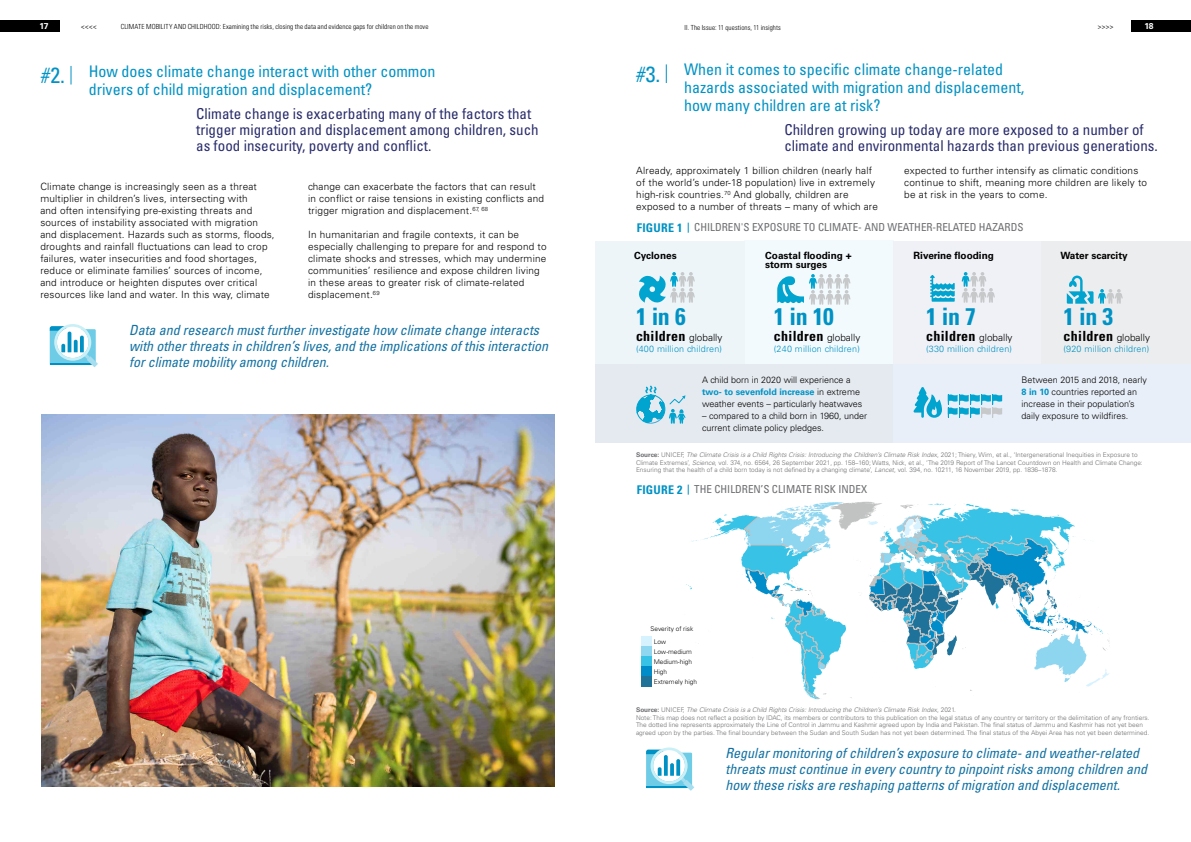
<style>
.page{position:relative;width:1191px;height:842px;background:#fff}
.page>*{position:absolute;margin:0;border:0;box-sizing:border-box;transform-origin:0 0}
.t1{font:700 condensed 24px "Univers LT Std";letter-spacing:-.015em;color:#0092c4}
.t2{font:condensed 22px "Univers LT Std";color:#0092c4}
.t3{font:condensed 16px/18px "Univers LT Std";color:#0092c4}
.t4{font:condensed 15px/16px "Univers LT Std";color:#292c6b}
.t5{font:italic condensed 14px/16px "Univers LT Std";color:#1271a3}
.t6{font:700 condensed 14px "Univers LT Std";letter-spacing:.02em;color:#000}
.t7{font:condensed 11px "Univers LT Std";color:#6d6e71}
.t8{font:300 10px/12px "Univers LT Std";letter-spacing:.02em;color:#000}
.t9{font:700 10px/9px "Univers LT Std";color:#000}
.t10{font:300 9px/12px "Univers LT Std";color:#000}
.t11{font:300 9px "Univers LT Std";letter-spacing:.02em;color:#0092c4}
.t12{font:300 8.5px "Fira Sans";color:#000}
.t13{font:700 8.5px "Univers LT Std";color:#fff}
.t14{font:300 condensed 7px "Univers LT Std";letter-spacing:.01em;color:#000}
.t15{font:300 6.5px/7.8px "Univers LT Std";color:#6d6e71}
.t16{font:300 6.5px/10.1px "Univers LT Std";color:#000}
.s1{font-weight:700;font-size:12px;color:#0092c4}
.s2{font-weight:300;font-stretch:normal;font-size:10px}
.s3{font-weight:700;color:#0092c4}
.s4{font-weight:700}
.s5{font-style:italic}
</style>
<div class="page">
<div style="left:744px;top:240px;width:149px;height:130px;background:#f3fafd"></div>
<div style="left:595px;top:241px;width:150px;height:129px;background:#edf5f9"></div>
<div style="left:893px;top:241px;width:149px;height:129px;background:#f0f1f6"></div>
<div style="left:1041px;top:241px;width:150px;height:130px;background:#ecedee"></div>
<svg style="left:686px;top:502px;width:424px;height:198px"></svg>
<img style="left:41px;top:414px;width:513px;height:373px">
<svg style="left:70px;top:66px;width:1px;height:19px"></svg>
<svg style="left:666px;top:64px;width:1px;height:19px"></svg>
<div style="left:595px;top:365px;width:298px;height:78px;background:#e5eaf0"></div>
<div style="left:893px;top:365px;width:298px;height:78px;background:#e9eff9"></div>
<svg style="left:50px;top:324px;width:48px;height:43px"></svg>
<svg style="left:646px;top:747px;width:48px;height:44px"></svg>
<svg style="left:639px;top:272px;width:56px;height:31px"></svg>
<svg style="left:777px;top:274px;width:73px;height:31px"></svg>
<svg style="left:1066px;top:276px;width:56px;height:28px"></svg>
<svg style="left:961px;top:272px;width:33px;height:31px"></svg>
<svg style="left:930px;top:275px;width:24px;height:27px"></svg>
<svg style="left:913px;top:387px;width:89px;height:31px"></svg>
<svg style="left:636px;top:386px;width:49px;height:38px"></svg>
<div style="left:641px;top:636px;width:10px;height:11px;background:#d6f2ff"></div>
<div style="left:641px;top:646px;width:10px;height:11px;background:#8fd6f0"></div>
<div style="left:641px;top:656px;width:10px;height:11px;background:#38c2e6"></div>
<div style="left:641px;top:666px;width:10px;height:11px;background:#008cc9"></div>
<div style="left:641px;top:676px;width:10px;height:11px;background:#1f7399"></div>
<div style="left:0;top:20px;width:60px;height:12px;background:#000"></div>
<div style="left:1131px;top:20px;width:60px;height:12px;background:#000"></div>
<p class="t13" style="left:39px;top:21px;width:11px">17</p>
<p class="t12" style="left:81px;top:21px;width:18px">&lt;&lt;&lt;&lt;</p>
<p class="t14" style="left:121px;top:23px;width:309px">CLIMATE MOBILITY AND CHILDHOOD: Examining the risks, closing the data and evidence gaps for children on the move</p>
<p class="t14" style="left:684px;top:23px;width:98px">II. The Issue: 11 questions, 11 insights</p>
<p class="t12" style="left:1097px;top:21px;width:18px">&gt;&gt;&gt;&gt;</p>
<p class="t13" style="left:1144px;top:21px;width:11px">18</p>
<h2 class="t2" style="left:41px;top:61px;width:26px">#2.</h2>
<h3 class="t3" style="left:89px;top:62px;width:348px">How does climate change interact with other common drivers of child migration and displacement?</h3>
<h3 class="t4" style="left:196px;top:105px;width:344px">Climate change is exacerbating many of the factors that trigger migration and displacement among children, such as food insecurity, poverty and conflict.</h3>
<p class="t8" style="left:40px;top:181px;width:236px">Climate change is increasingly seen as a threat multiplier in children’s lives, intersecting with<br>and often intensifying pre-existing threats and sources of instability associated with migration and displacement. Hazards such as storms, floods, droughts and rainfall fluctuations can lead to crop failures, water insecurities and food shortages, reduce or eliminate families’ sources of income, and introduce or heighten disputes over critical resources like land and water. In this way, climate</p>
<p class="t8" style="left:308px;top:181px;width:237px">change can exacerbate the factors that can result in conflict or raise tensions in existing conflicts and trigger migration and displacement.<sup>67,</sup> <sup>68</sup></p>
<p class="t8" style="left:308px;top:229px;width:240px">In humanitarian and fragile contexts, it can be especially challenging to prepare for and respond to climate shocks and stresses, which may undermine communities’ resilience and expose children living in these areas to greater risk of climate-related displacement.<sup>69</sup></p>
<h3 class="t5" style="left:129px;top:322px;width:420px">Data and research must further investigate how climate change interacts with other threats in children’s lives, and the implications of this interaction for climate mobility among children.</h3>
<h2 class="t2" style="left:636px;top:60px;width:26px">#3.</h2>
<h3 class="t3" style="left:684px;top:60px;width:342px">When it comes to specific climate change-related hazards associated with migration and displacement, how many children are at risk?</h3>
<h3 class="t4" style="left:784px;top:122px;width:375px">Children growing up today are more exposed to a number of climate and environmental hazards than previous generations.</h3>
<p class="t8" style="left:636px;top:165px;width:243px">Already, approximately 1 billion children (nearly half of the world’s under-18 population) live in extremely high-risk countries.<sup>70</sup> And globally, children are exposed to a number of threats – many of which are</p>
<p class="t8" style="left:904px;top:165px;width:244px">expected to further intensify as climatic conditions continue to shift, meaning more children are likely to be at risk in the years to come.</p>
<p class="t7" style="left:637px;top:221px;width:388px"><span class="s1">FIGURE 1</span> CHILDREN'S EXPOSURE TO CLIMATE- AND WEATHER-RELATED HAZARDS</p>
<p class="t9" style="left:634px;top:251px;width:44px">Cyclones</p>
<p class="t9" style="left:765px;top:251px;width:88px">Coastal flooding + storm surges</p>
<p class="t9" style="left:913px;top:251px;width:82px">Riverine flooding</p>
<p class="t9" style="left:1060px;top:251px;width:69px">Water scarcity</p>
<h1 class="t1" style="left:636px;top:302px;width:51px">1 in 6</h1>
<h1 class="t1" style="left:774px;top:302px;width:61px">1 in 10</h1>
<h1 class="t1" style="left:926px;top:302px;width:51px">1 in 7</h1>
<h1 class="t1" style="left:1063px;top:302px;width:51px">1 in 3</h1>
<h3 class="t6" style="left:636px;top:328px;width:88px">children <span class="s2">globally</span></h3>
<p class="t11" style="left:636px;top:344px;width:88px">(400 million children)</p>
<h3 class="t6" style="left:774px;top:328px;width:88px">children <span class="s2">globally</span></h3>
<p class="t11" style="left:774px;top:344px;width:87px">(240 million children)</p>
<h3 class="t6" style="left:926px;top:328px;width:88px">children <span class="s2">globally</span></h3>
<p class="t11" style="left:926px;top:344px;width:87px">(330 million children)</p>
<h3 class="t6" style="left:1063px;top:328px;width:88px">children <span class="s2">globally</span></h3>
<p class="t11" style="left:1063px;top:344px;width:87px">(920 million children)</p>
<p class="t10" style="left:702px;top:373px;width:162px">A child born in 2020 will experience a <span class="s3">two- to sevenfold increase</span> in extreme weather events – particularly heatwaves</p>
<p class="t10" style="left:702px;top:409px;width:167px">– compared to a child born in 1960, under current climate policy pledges.</p>
<p class="t10" style="left:1021px;top:373px;width:127px">Between 2015 and 2018, nearly<br><span class="s3">8 in 10</span> countries reported an increase in their population’s daily exposure to wildfires.</p>
<p class="t15" style="left:636px;top:451px;width:508px"><span class="s4">Source:</span> UNICEF, <span class="s5">The Climate Crisis is a Child Rights Crisis: Introducing the Children’s Climate Risk Index</span>, 2021; Thiery, Wim, et al., ‘Intergenerational Inequities in Exposure to<br>Climate Extremes’, <span class="s5">Science</span>, vol. 374, no. 6564, 26 September 2021, pp. 158–160; Watts, Nick, et al., ‘The 2019 Report of The Lancet Countdown on Health and Climate Change:<br>Ensuring that the health of a child born today is not defined by a changing climate’, <span class="s5">Lancet</span>, vol. 394, no. 10211, 16 November 2019, pp. 1836–1878.</p>
<p class="t7" style="left:637px;top:482px;width:232px"><span class="s1">FIGURE 2</span> THE CHILDREN’S CLIMATE RISK INDEX</p>
<p class="t16" style="left:653px;top:622px;width:41px;line-height:12.9px;text-indent:-3px">Severity of risk<br>Low</p>
<p class="t16" style="left:653px;top:647px;width:45px">Low-medium<br>Medium-high<br>High<br>Extremely high</p>
<p class="t15" style="left:636px;top:706px;width:515px"><span class="s4">Source:</span> UNICEF, <span class="s5">The Climate Crisis is a Child Rights Crisis: Introducing the Children’s Climate Risk Index</span>, 2021.<br>Note: This map does not reflect a position by IDAC, its members or contributors to this publication on the legal status of any country or territory or the delimitation of any frontiers.<br>The dotted line represents approximately the Line of Control in Jammu and Kashmir agreed upon by India and Pakistan. The final status of Jammu and Kashmir has not yet been agreed upon by the parties. The final boundary between the Sudan and South Sudan has not yet been determined. The final status of the Abyei Area has not yet been determined.</p>
<h3 class="t5" style="left:725px;top:744px;width:423px">Regular monitoring of children’s exposure to climate- and weather-related threats must continue in every country to pinpoint risks among children and how these risks are reshaping patterns of migration and displacement.</h3>
</div>
